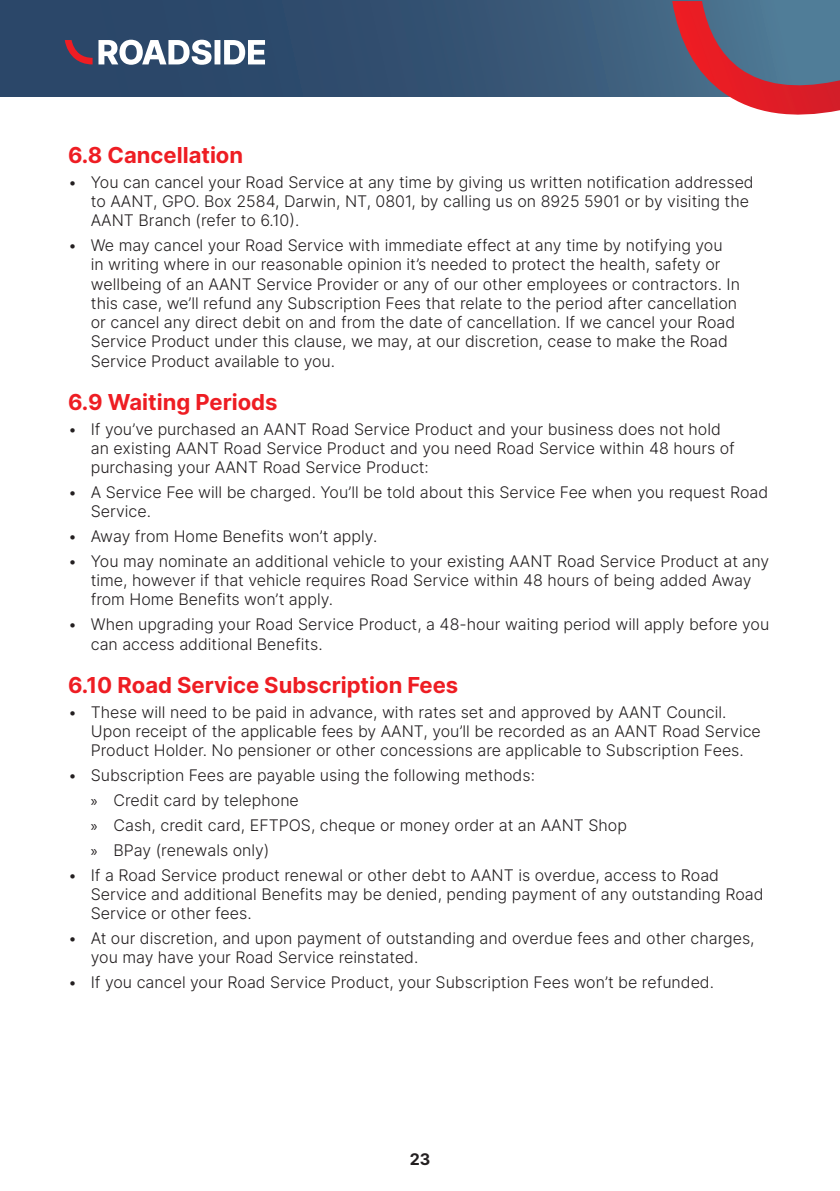
<style>
.page{position:relative;width:840px;height:1191px;background:#fff}
.page>*{position:absolute;margin:0;border:0;box-sizing:border-box;transform-origin:0 0}
.t1{font:700 22px "Inter";color:#ee1d23}
.t2{font:300 16px/19.2px "Inter";color:#231f20}
.t3{font:700 16px "Inter";color:#231f20}
.s1{font-family:"Myriad Pro";font-weight:400}
</style>
<div class="page">
<svg style="left:0;top:0;width:839px;height:96px"></svg>
<svg style="left:671px;top:1px;width:168px;height:114px"></svg>
<svg style="left:98px;top:40px;width:167px;height:25px"></svg>
<svg style="left:65px;top:40px;width:27px;height:24px"></svg>
<h1 class="t1" style="left:68px;top:139px;width:176px">6.8 Cancellation</h1>
<p class="t2" style="left:91px;top:172px;width:664px;text-indent:-23px">• You can cancel your Road Service at any time by giving us written notification addressed to AANT, GPO. Box 2584, Darwin, NT, 0801, by calling us on 8925 5901 or by visiting the<br>AANT Branch (refer to 6.10).</p>
<p class="t2" style="left:91px;top:235px;width:650px;text-indent:-23px">• We may cancel your Road Service with immediate effect at any time by notifying you<br>in writing where in our reasonable opinion it’s needed to protect the health, safety or wellbeing of an AANT Service Provider or any of our other employees or contractors. In this case, we’ll refund any Subscription Fees that relate to the period after cancellation or cancel any direct debit on and from the date of cancellation. If we cancel your Road Service Product under this clause, we may, at our discretion, cease to make the Road Service Product available to you.</p>
<h1 class="t1" style="left:68px;top:386px;width:211px">6.9 Waiting Periods</h1>
<p class="t2" style="left:91px;top:419px;width:645px;text-indent:-23px">• If you’ve purchased an AANT Road Service Product and your business does not hold an existing AANT Road Service Product and you need Road Service within 48 hours of purchasing your AANT Road Service Product:</p>
<p class="t2" style="left:91px;top:482px;width:678px;text-indent:-23px">• A Service Fee will be charged. You’ll be told about this Service Fee when you request Road<br>Service.</p>
<p class="t2" style="left:68px;top:526px;width:310px">• Away from Home Benefits won’t apply.</p>
<p class="t2" style="left:91px;top:551px;width:679px;text-indent:-23px">• You may nominate an additional vehicle to your existing AANT Road Service Product at any time, however if that vehicle requires Road Service within 48 hours of being added Away from Home Benefits won’t apply.</p>
<p class="t2" style="left:91px;top:614px;width:679px;text-indent:-23px">• When upgrading your Road Service Product, a 48-hour waiting period will apply before you can access additional Benefits.</p>
<h1 class="t1" style="left:68px;top:669px;width:391px">6.10 Road Service Subscription Fees</h1>
<p class="t2" style="left:91px;top:702px;width:671px;text-indent:-23px">• These will need to be paid in advance, with rates set and approved by AANT Council.<br>Upon receipt of the applicable fees by AANT, you’ll be recorded as an AANT Road Service<br>Product Holder. No pensioner or other concessions are applicable to Subscription Fees.</p>
<p class="t2" style="left:91px;top:762px;width:537px;line-height:24.8px;text-indent:-23px">• Subscription Fees are payable using the following methods:<br><span class="s1">»</span> Credit card by telephone<br><span class="s1">»</span> Cash, credit card, EFTPOS, cheque or money order at an AANT Shop <span class="s1">»</span> BPay (renewals only)</p>
<p class="t2" style="left:91px;top:865px;width:674px;text-indent:-23px">• If a Road Service product renewal or other debt to AANT is overdue, access to Road<br>Service and additional Benefits may be denied, pending payment of any outstanding Road<br>Service or other fees.</p>
<p class="t2" style="left:91px;top:928px;width:665px;text-indent:-23px">• At our discretion, and upon payment of outstanding and overdue fees and other charges, you may have your Road Service reinstated.</p>
<p class="t2" style="left:68px;top:972px;width:647px">• If you cancel your Road Service Product, your Subscription Fees won’t be refunded.</p>
<p class="t3" style="left:409px;top:1147px;width:22px">23</p>
</div>
